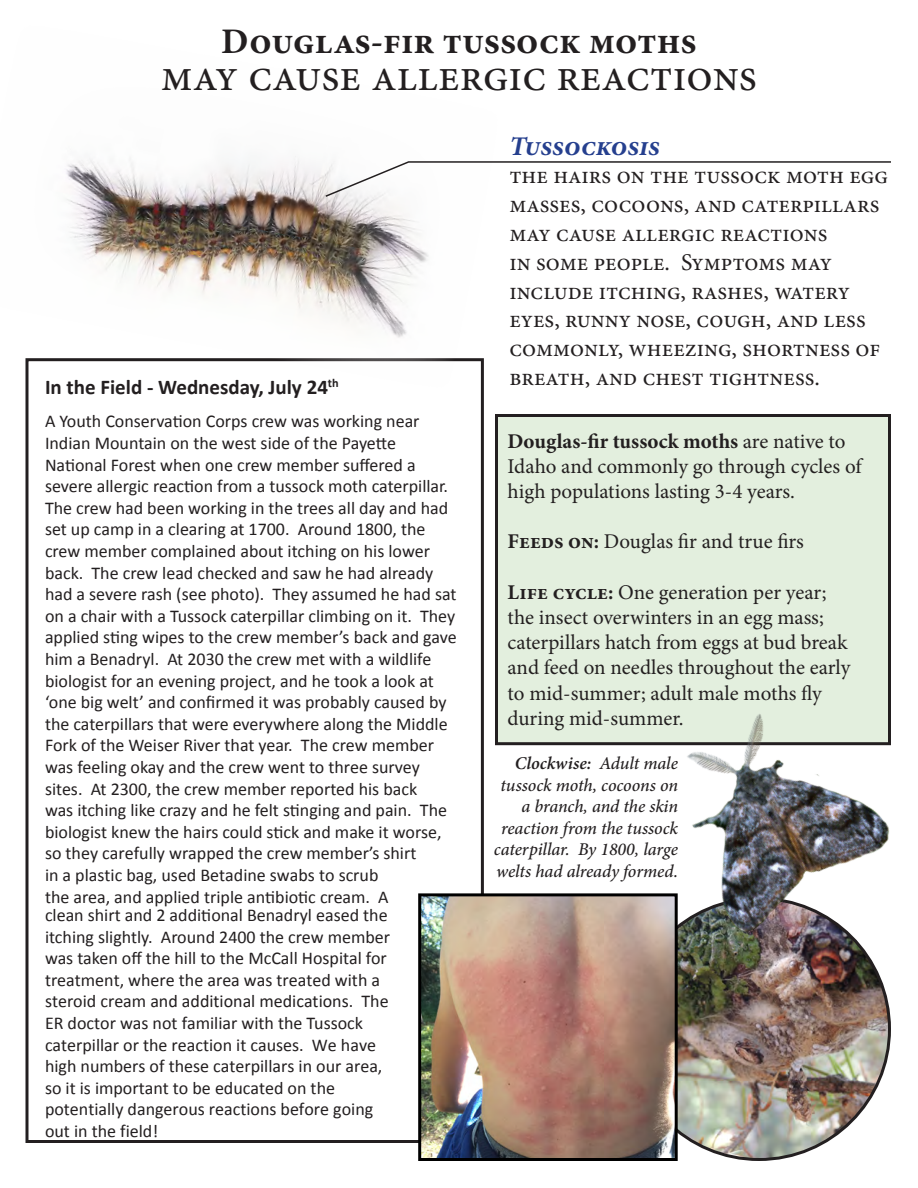
<style>
.page{position:relative;width:918px;height:1188px;background:#fff}
.page>*{position:absolute;margin:0;border:0;box-sizing:border-box;transform-origin:0 0}
.t1{font:45px "Minion Pro";color:#231f20}
.t2{font:700 36px "Minion Pro";color:#231f20}
.t3{font:italic 700 27px "Minion Pro";color:#253f8e}
.t4{font:24px/28.8px "Minion Pro";color:#231f20}
.t5{font:21px/25.2px "Minion Pro";letter-spacing:-.01em;color:#231f20}
.t6{font:700 21px "Calibri";color:#231f20}
.t7{font:18px/21.6px "Calibri";color:#231f20}
.t8{font:italic 500 18px/21.6px "Minion Pro";letter-spacing:-.005em;color:#231f20;text-align:right}
.s1{font-weight:700}
.s2{font-weight:600}
</style>
<div class="page">
<img style="left:628px;top:898px;width:262px;height:262px;border-radius:130px">
<img style="left:25px;top:156px;width:459px;height:237px">
<img style="left:422px;top:897px;width:252px;height:260px">
<div style="left:418px;top:893px;width:260px;height:268px;border:3px solid #000"></div>
<div style="left:496px;top:416px;width:394px;height:328px;background:#e3efde"></div>
<div style="left:495px;top:414px;width:396px;height:331px;border:3px solid #231f20"></div>
<svg style="left:324px;top:160px;width:567px;height:38px"></svg>
<img style="left:621px;top:662px;width:270px;height:302px">
<p class="t2" style="left:221px;top:16px;width:477px">Douglas-fir tussock moths</p>
<p class="t1" style="left:161px;top:46px;width:598px">may cause allergic reactions</p>
<p class="t6" style="left:45px;top:373px;width:295px">In the Field - Wednesday, July 24<sup>th</sup></p>
<p class="t7" style="left:45px;top:411px;width:413px">A Youth Conservation Corps crew was working near Indian Mountain on the west side of the Payette National Forest when one crew member suffered a severe allergic reaction from a tussock moth caterpillar.<br>The crew had been working in the trees all day and had set up camp in a clearing at 1700. Around 1800, the crew member complained about itching on his lower back. The crew lead checked and saw he had already had a severe rash (see photo). They assumed he had sat on a chair with a Tussock caterpillar climbing on it. They applied sting wipes to the crew member’s back and gave him a Benadryl. At 2030 the crew met with a wildlife biologist for an evening project, and he took a look at ‘one big welt’ and confirmed it was probably caused by the caterpillars that were everywhere along the Middle Fork of the Weiser River that year. The crew member was feeling okay and the crew went to three survey sites. At 2300, the crew member reported his back<br>was itching like crazy and he felt stinging and pain. The biologist knew the hairs could stick and make it worse, so they carefully wrapped the crew member’s shirt<br>in a plastic bag, used Betadine swabs to scrub<br>the area, and applied triple antibiotic cream. A</p>
<p class="t7" style="left:45px;top:904px;width:347px">clean shirt and 2 additional Benadryl eased the itching slightly. Around 2400 the crew member was taken off the hill to the McCall Hospital for treatment, where the area was treated with a steroid cream and additional medications. The ER doctor was not familiar with the Tussock caterpillar or the reaction it causes. We have high numbers of these caterpillars in our area, so it is important to be educated on the potentially dangerous reactions before going out in the field!</p>
<p class="t3" style="left:509px;top:127px;width:152px">Tussockosis</p>
<p class="t4" style="left:509px;top:161px;width:380px">the hairs on the tussock moth egg masses, cocoons, and caterpillars may cause allergic reactions<br>in some people. Symptoms may include itching, rashes, watery eyes, runny nose, cough, and less commonly, wheezing, shortness of breath, and chest tightness.</p>
<p class="t5" style="left:508px;top:428px;width:358px"><span class="s1">Douglas-fir tussock moths</span> are native to<br>Idaho and commonly go through cycles of high populations lasting 3-4 years.</p>
<p class="t5" style="left:508px;top:529px;width:298px"><span class="s1">Feeds on:</span> Douglas fir and true firs</p>
<p class="t5" style="left:508px;top:580px;width:345px"><span class="s1">Life cycle:</span> One generation per year; the insect overwinters in an egg mass; caterpillars hatch from eggs at bud break and feed on needles throughout the early to mid-summer; adult male moths fly during mid-summer.</p>
<p class="t8" style="left:494px;top:752px;width:186px"><span class="s2">Clockwise:</span> Adult male tussock moth, cocoons on a branch, and the skin reaction from the tussock caterpillar. By 1800, large welts had already formed.</p>
</div>
